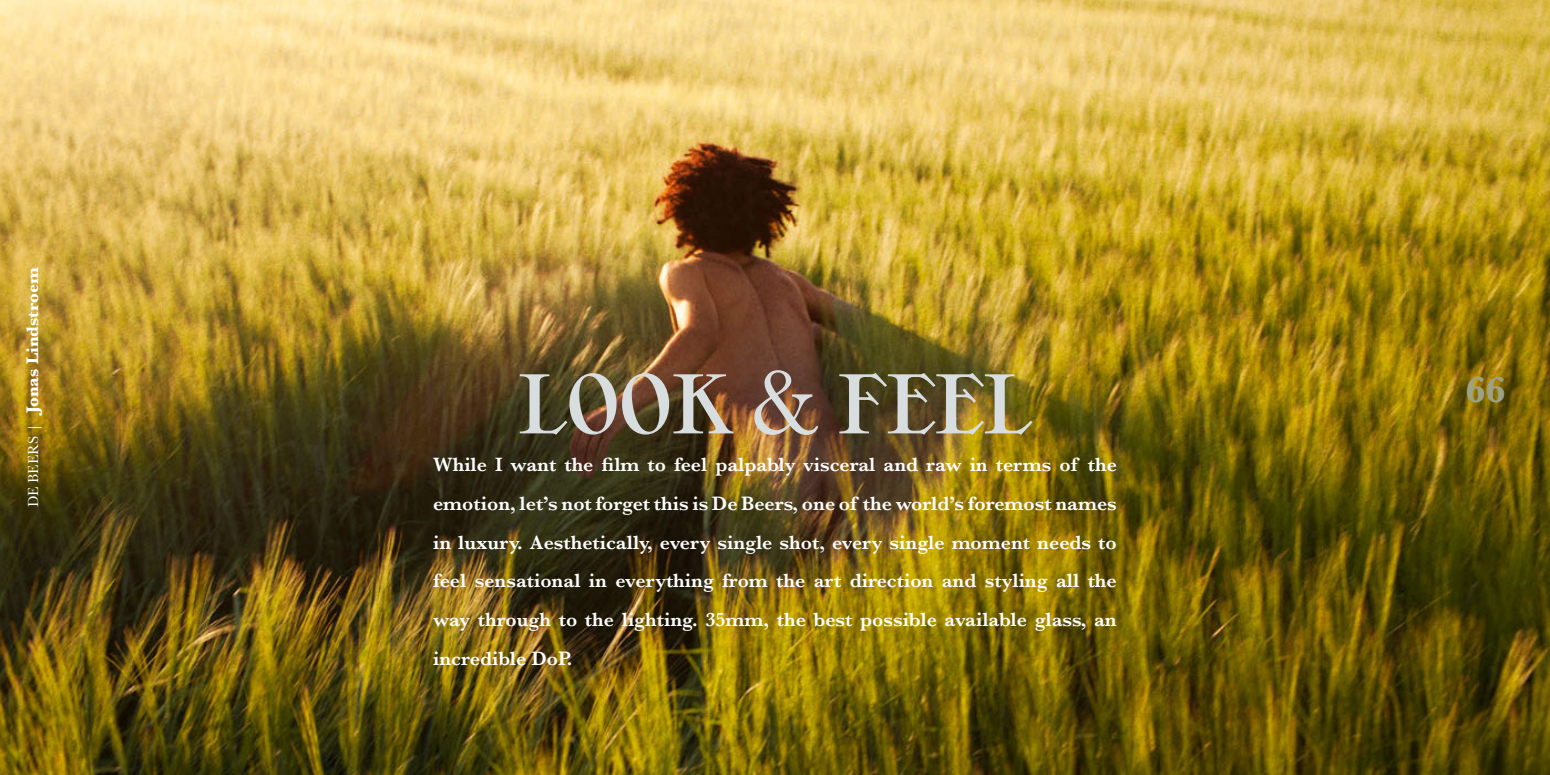
<style>
.page{position:relative;width:1550px;height:775px;background:#fff}
.page>*{position:absolute;margin:0;border:0;box-sizing:border-box;transform-origin:0 0}
.t1{font:78.75px "YE Display";color:#d8dee0}
.t2{font:700 37.5px "Baskerville";color:#9ca285}
.t3{font:600 20px/38.8px "Baskerville";color:#fff;text-align:justify}
.t4{font:700 17.5px "Baskerville";color:#fff}
.s1{font-weight:400;font-size:15px}
.s2{font-weight:400;font-style:italic;font-size:15px}
.s3{font-family:"Baskerville";font-size:97.5px}
</style>
<div class="page">
<img style="left:0;top:0;width:1550px;height:775px">
<p class="t4" style="left:20px;top:507px;width:242px;rotate:-90deg"><span class="s1">DE BEERS</span> <span class="s2">|</span> Jonas Lindstroem</p>
<h1 class="t1" style="left:518px;top:358px;width:515px">LOOK <span class="s3">&amp;</span> FEEL</h1>
<p class="t3" style="left:433px;top:445px;width:685px">While I want the film to feel palpably visceral and raw in terms of the emotion, let’s not forget this is De Beers, one of the world’s foremost names in luxury. Aesthetically, every single shot, every single moment needs to feel sensational in everything from the art direction and styling all the way through to the lighting. 35mm, the best possible available glass, an incredible DoP.</p>
<h2 class="t2" style="left:1465px;top:364px;width:42px">66</h2>
</div>
